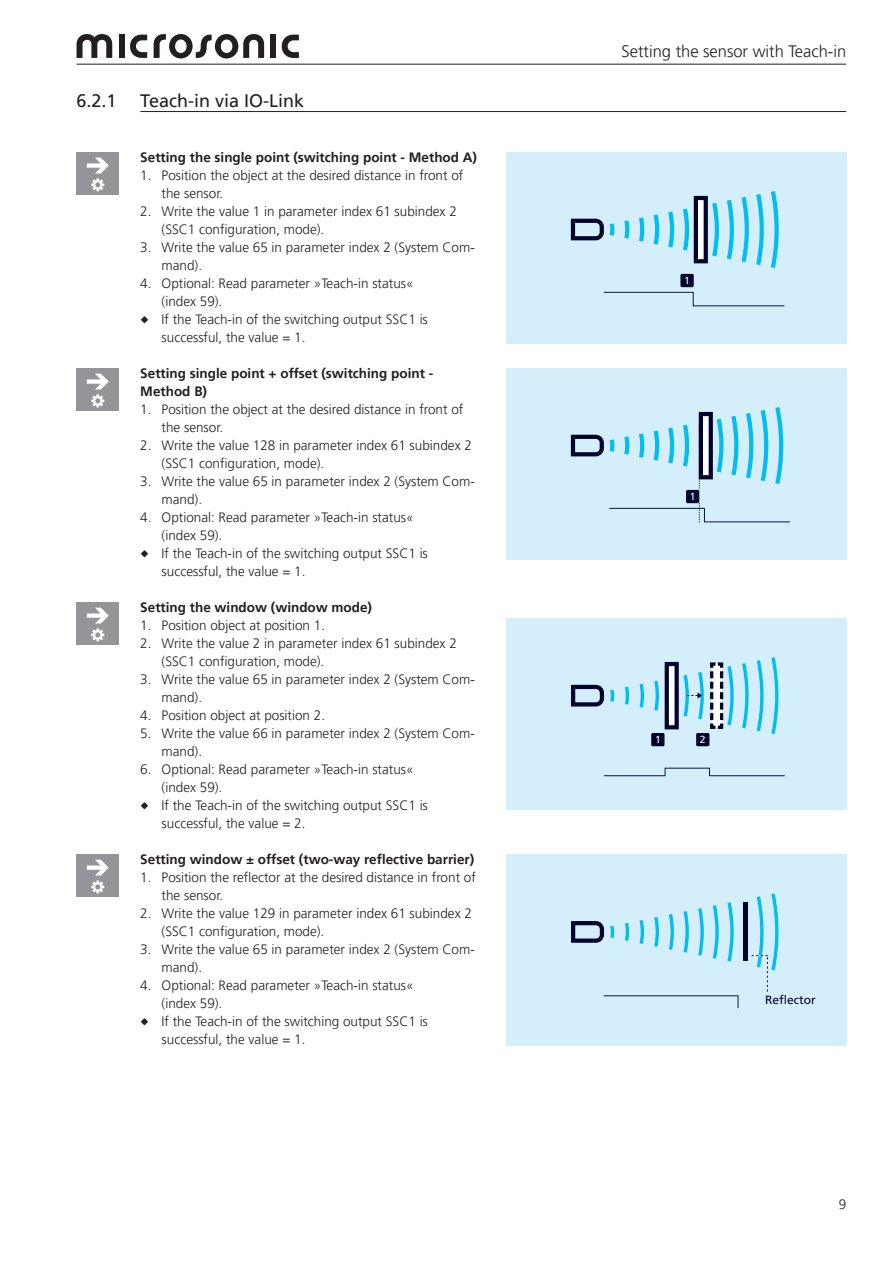
<style>
.page{position:relative;width:893px;height:1263px;background:#fff}
.page>*{position:absolute;margin:0;border:0;box-sizing:border-box;transform-origin:0 0}
.t1{font:18px "Frutiger LT Pro";color:#231f20}
.t2{font:300 16.5px "Frutiger LT Pro";color:#231f20}
.t3{font:300 13.5px/18px "Frutiger LT Pro";color:#231f20}
.Zwischenüberschrift{font:700 13.5px/18px "Frutiger LT Pro";color:#231f20}
.t4{font:12px "Frutiger";color:#00042b}
.t5{font:10.35px "Frutiger";color:#fff}
</style>
<div class="page">
<svg style="left:282px;top:35px;width:17px;height:23px"></svg>
<div style="left:270px;top:35px;width:6px;height:23px;background:#231f20"></div>
<svg style="left:154px;top:34px;width:110px;height:24px"></svg>
<svg style="left:130px;top:35px;width:17px;height:23px"></svg>
<div style="left:119px;top:35px;width:6px;height:23px;background:#231f20"></div>
<svg style="left:77px;top:34px;width:35px;height:24px"></svg>
<hr style="left:77px;top:64px;width:769px;height:1px;background:#231f20">
<hr style="left:140px;top:111px;width:706px;height:1px;background:#231f20">
<div style="left:77px;top:153px;width:42px;height:42px;background:#939598"></div>
<svg style="left:87px;top:158px;width:22px;height:33px"></svg>
<div style="left:506px;top:153px;width:340px;height:191px;background:#d4effb"></div>
<svg style="left:610px;top:223px;width:4px;height:13px"></svg>
<svg style="left:624px;top:220px;width:5px;height:19px"></svg>
<svg style="left:639px;top:217px;width:5px;height:25px"></svg>
<svg style="left:654px;top:214px;width:5px;height:31px"></svg>
<svg style="left:668px;top:212px;width:6px;height:35px"></svg>
<svg style="left:727px;top:200px;width:7px;height:59px"></svg>
<svg style="left:741px;top:197px;width:8px;height:65px"></svg>
<svg style="left:756px;top:194px;width:8px;height:71px"></svg>
<svg style="left:771px;top:191px;width:8px;height:77px"></svg>
<svg style="left:604px;top:292px;width:180px;height:14px"></svg>
<div style="left:680px;top:274px;width:14px;height:13px;background:#00042b;border-radius:2px"></div>
<svg style="left:571px;top:219px;width:33px;height:21px"></svg>
<svg style="left:683px;top:196px;width:36px;height:67px"></svg>
<div style="left:77px;top:369px;width:42px;height:42px;background:#939598"></div>
<svg style="left:87px;top:374px;width:22px;height:33px"></svg>
<div style="left:506px;top:369px;width:340px;height:191px;background:#d4effb"></div>
<svg style="left:610px;top:439px;width:4px;height:13px"></svg>
<svg style="left:624px;top:436px;width:5px;height:19px"></svg>
<svg style="left:639px;top:433px;width:5px;height:25px"></svg>
<svg style="left:654px;top:430px;width:5px;height:31px"></svg>
<svg style="left:668px;top:428px;width:6px;height:35px"></svg>
<svg style="left:683px;top:425px;width:6px;height:41px"></svg>
<svg style="left:731px;top:416px;width:7px;height:59px"></svg>
<svg style="left:746px;top:413px;width:7px;height:65px"></svg>
<svg style="left:761px;top:410px;width:7px;height:71px"></svg>
<svg style="left:775px;top:407px;width:8px;height:77px"></svg>
<div style="left:686px;top:490px;width:13px;height:13px;background:#00042b;border-radius:2px"></div>
<svg style="left:609px;top:503px;width:181px;height:19px"></svg>
<svg style="left:571px;top:435px;width:33px;height:21px"></svg>
<svg style="left:699px;top:412px;width:24px;height:79px"></svg>
<div style="left:506px;top:619px;width:340px;height:191px;background:#d4effb"></div>
<svg style="left:610px;top:689px;width:4px;height:13px"></svg>
<svg style="left:625px;top:687px;width:4px;height:18px"></svg>
<svg style="left:639px;top:684px;width:5px;height:24px"></svg>
<svg style="left:654px;top:681px;width:5px;height:30px"></svg>
<svg style="left:742px;top:663px;width:7px;height:65px"></svg>
<svg style="left:757px;top:660px;width:6px;height:71px"></svg>
<svg style="left:771px;top:657px;width:7px;height:77px"></svg>
<div style="left:651px;top:733px;width:13px;height:13px;background:#00042b;border-radius:2px"></div>
<svg style="left:604px;top:768px;width:181px;height:8px"></svg>
<div style="left:696px;top:733px;width:13px;height:13px;background:#00042b;border-radius:2px"></div>
<svg style="left:571px;top:685px;width:33px;height:21px"></svg>
<svg style="left:665px;top:662px;width:39px;height:67px"></svg>
<svg style="left:710px;top:662px;width:24px;height:67px"></svg>
<div style="left:77px;top:603px;width:42px;height:42px;background:#939598"></div>
<svg style="left:87px;top:608px;width:22px;height:33px"></svg>
<div style="left:77px;top:855px;width:42px;height:42px;background:#939598"></div>
<svg style="left:87px;top:860px;width:22px;height:33px"></svg>
<div style="left:506px;top:855px;width:340px;height:191px;background:#d4effb"></div>
<svg style="left:610px;top:926px;width:4px;height:12px"></svg>
<svg style="left:625px;top:923px;width:4px;height:18px"></svg>
<svg style="left:639px;top:920px;width:5px;height:24px"></svg>
<svg style="left:654px;top:917px;width:5px;height:30px"></svg>
<svg style="left:669px;top:914px;width:5px;height:36px"></svg>
<svg style="left:683px;top:911px;width:6px;height:42px"></svg>
<svg style="left:698px;top:908px;width:6px;height:48px"></svg>
<svg style="left:713px;top:905px;width:6px;height:53px"></svg>
<svg style="left:727px;top:902px;width:7px;height:59px"></svg>
<svg style="left:604px;top:995px;width:134px;height:13px"></svg>
<svg style="left:571px;top:921px;width:33px;height:22px"></svg>
<hr style="left:743px;top:902px;width:4px;height:59px;background:#00042b">
<svg style="left:751px;top:893px;width:27px;height:99px"></svg>
<p class="t1" style="left:77px;top:90px;width:42px">6.2.1</p>
<p class="t1" style="left:140px;top:90px;width:165px">Teach-in via IO-Link</p>
<p class="Zwischenüberschrift" style="left:140px;top:148px;width:338px">Setting the single point (switching point - Method A)</p>
<p class="t3" style="left:162px;top:166px;width:303px;text-indent:-21px">1. Position the object at the desired distance in front of the sensor.</p>
<p class="t3" style="left:162px;top:202px;width:297px;text-indent:-21px">2. Write the value 1 in parameter index 61 subindex 2 (SSC1 configuration, mode).</p>
<p class="t3" style="left:162px;top:238px;width:315px;text-indent:-21px">3. Write the value 65 in parameter index 2 (System Com&shy;mand).</p>
<p class="t3" style="left:162px;top:274px;width:254px;text-indent:-21px">4. Optional: Read parameter »Teach-in status« (index 59).</p>
<p class="t3" style="left:162px;top:310px;width:268px">If the Teach-in of the switching output SSC1 is successful, the value = 1.</p>
<p class="Zwischenüberschrift" style="left:140px;top:364px;width:294px">Setting single point + offset (switching point -<br>Method B)</p>
<p class="t3" style="left:162px;top:400px;width:303px;text-indent:-21px">1. Position the object at the desired distance in front of the sensor.</p>
<p class="t3" style="left:162px;top:436px;width:312px;text-indent:-21px">2. Write the value 128 in parameter index 61 subindex 2 (SSC1 configuration, mode).</p>
<p class="t3" style="left:162px;top:472px;width:315px;text-indent:-21px">3. Write the value 65 in parameter index 2 (System Com&shy;mand).</p>
<p class="t3" style="left:162px;top:508px;width:254px;text-indent:-21px">4. Optional: Read parameter »Teach-in status« (index 59).</p>
<p class="t3" style="left:162px;top:544px;width:268px">If the Teach-in of the switching output SSC1 is successful, the value = 1.</p>
<p class="Zwischenüberschrift" style="left:140px;top:598px;width:233px">Setting the window (window mode)</p>
<p class="t3" style="left:140px;top:616px;width:186px">1. Position object at position 1.</p>
<p class="t3" style="left:162px;top:634px;width:297px;text-indent:-21px">2. Write the value 2 in parameter index 61 subindex 2 (SSC1 configuration, mode).</p>
<p class="t3" style="left:162px;top:670px;width:315px;text-indent:-21px">3. Write the value 65 in parameter index 2 (System Com&shy;mand).</p>
<p class="t3" style="left:140px;top:706px;width:186px">4. Position object at position 2.</p>
<p class="t3" style="left:162px;top:724px;width:315px;text-indent:-21px">5. Write the value 66 in parameter index 2 (System Com&shy;mand).</p>
<p class="t3" style="left:162px;top:760px;width:254px;text-indent:-21px">6. Optional: Read parameter »Teach-in status« (index 59).</p>
<p class="t3" style="left:162px;top:796px;width:268px">If the Teach-in of the switching output SSC1 is successful, the value = 2.</p>
<p class="Zwischenüberschrift" style="left:140px;top:850px;width:335px">Setting window ± offset (two-way reflective barrier)</p>
<p class="t3" style="left:162px;top:868px;width:316px;text-indent:-21px">1. Position the reflector at the desired distance in front of the sensor.</p>
<p class="t3" style="left:162px;top:904px;width:312px;text-indent:-21px">2. Write the value 129 in parameter index 61 subindex 2 (SSC1 configuration, mode).</p>
<p class="t3" style="left:162px;top:940px;width:315px;text-indent:-21px">3. Write the value 65 in parameter index 2 (System Com&shy;mand).</p>
<p class="t3" style="left:162px;top:976px;width:254px;text-indent:-21px">4. Optional: Read parameter »Teach-in status« (index 59).</p>
<p class="t3" style="left:162px;top:1012px;width:268px">If the Teach-in of the switching output SSC1 is successful, the value = 1.</p>
<p class="t2" style="left:622px;top:42px;width:226px">Setting the sensor with Teach-in</p>
<p class="t5" style="left:684px;top:274px;width:7px">1</p>
<p class="t5" style="left:690px;top:490px;width:7px">1</p>
<p class="t5" style="left:655px;top:733px;width:7px">1</p>
<p class="t5" style="left:700px;top:733px;width:7px">2</p>
<p class="t4" style="left:765px;top:992px;width:52px">Reflector</p>
<p class="t3" style="left:839px;top:1195px;width:9px">9</p>
</div>
